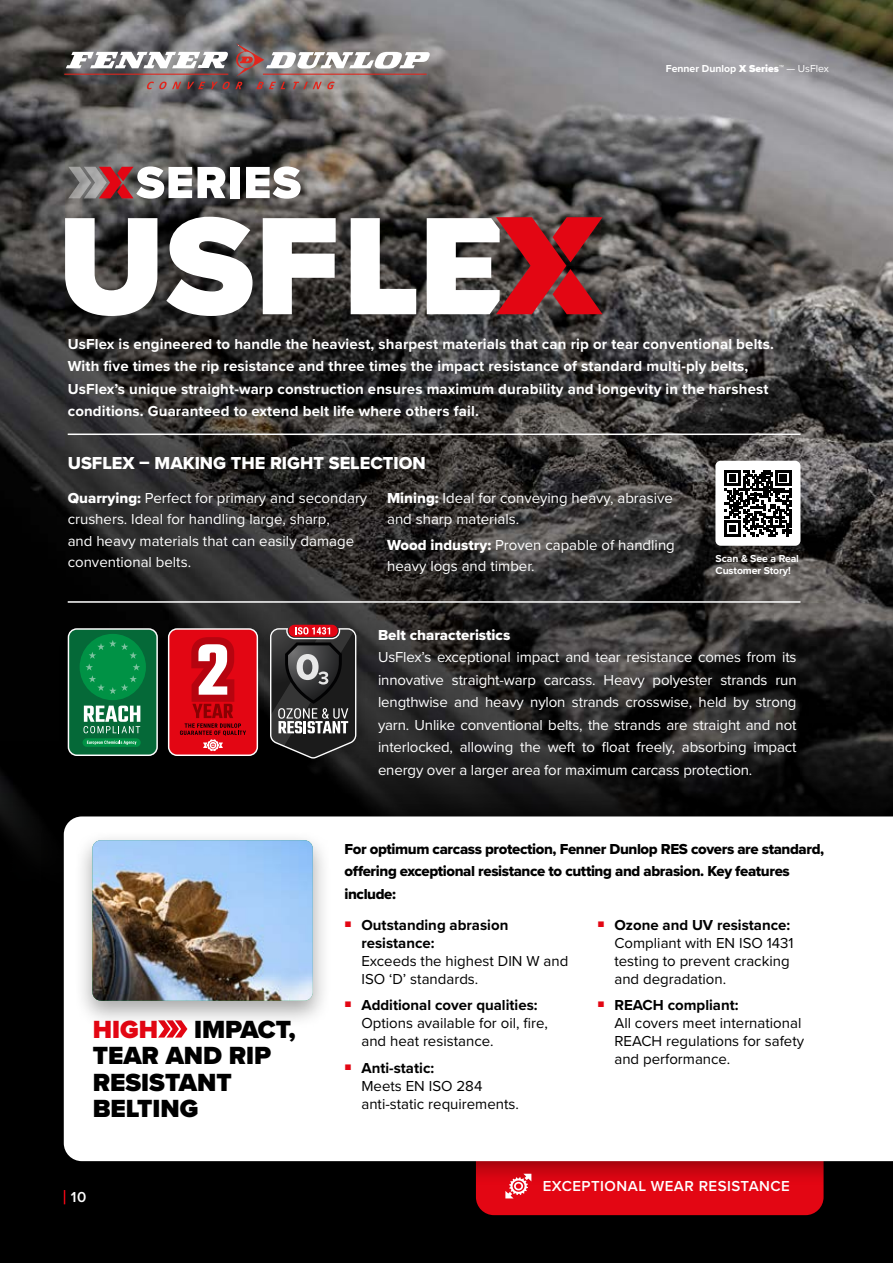
<style>
.page{position:relative;width:893px;height:1263px;background:#000}
.page>*{position:absolute;margin:0;border:0;box-sizing:border-box;transform-origin:0 0}
.Body{font:900 25.8px/26.5px "Proxima Nova";color:#000}
.Body-2{font:900 25.8px "Proxima Nova";color:#e30613}
.Body-3{font:18px "Proxima Nova Extrabld";color:#fff}
.Body-4{font:15px/22.5px "Proxima Nova";color:#fff}
.t1{font:15px/18px "Proxima Nova";color:#000}
.Body-5{font:700 15px/22.5px "Proxima Nova";letter-spacing:.01em;color:#fff}
.Body-6{font:15px/22.5px "Proxima Nova Extrabld";letter-spacing:-.025em;color:#000}
.t2{font:600 15px "Proxima Nova";letter-spacing:.03em;color:#fff}
.Body-7{font:15px "Proxima Nova Extrabld";color:#fff}
.t3{font:700 10.5px/12px "Proxima Nova";letter-spacing:-.01em;color:#fff}
.s1{font-weight:900}
.s2{font-weight:400}
.s3{font-family:"Proxima Nova Extrabld"}
.s4{font-weight:700}
</style>
<div class="page">
<img style="left:0;top:0;width:893px;height:841px">
<div style="left:476px;top:1127px;width:347px;height:88px;background:#e30613;border-radius:18px"></div>
<div style="left:40px;top:792px;width:853px;height:393px;background:#000;opacity:.53"></div>
<div style="left:64px;top:816px;width:829px;height:345px;background:#fff"></div>
<svg style="left:158px;top:1028px;width:29px;height:9px"></svg>
<hr style="left:64px;top:74px;width:164px;height:1px;background:#e1261d">
<svg style="left:147px;top:82px;width:34px;height:7px"></svg>
<svg style="left:187px;top:82px;width:18px;height:7px"></svg>
<svg style="left:211px;top:82px;width:31px;height:7px"></svg>
<svg style="left:256px;top:82px;width:29px;height:7px"></svg>
<svg style="left:293px;top:82px;width:42px;height:7px"></svg>
<svg style="left:236px;top:43px;width:195px;height:33px;background:#a69897"></svg>
<svg style="left:66px;top:52px;width:163px;height:16px;background:#c8c8c8"></svg>
<svg style="left:64px;top:1190px;width:1px;height:14px"></svg>
<svg style="left:65px;top:218px;width:92px;height:98px;background:#b8b8b7"></svg>
<svg style="left:166px;top:217px;width:87px;height:99px;background:#bab9b9"></svg>
<svg style="left:263px;top:218px;width:73px;height:96px;background:#c1c0bf"></svg>
<svg style="left:351px;top:218px;width:65px;height:96px;background:#a8a7a6"></svg>
<svg style="left:427px;top:217px;width:176px;height:97px;background:#b76b6e"></svg>
<div style="left:715px;top:461px;width:85px;height:85px;background:#fff;border-radius:5px"></div>
<svg style="left:725px;top:470px;width:66px;height:66px"></svg>
<svg style="left:198px;top:167px;width:27px;height:31px"></svg>
<div style="left:230px;top:167px;width:10px;height:31px;background:#fff"></div>
<svg style="left:246px;top:166px;width:55px;height:33px;background:#c8c6c5"></svg>
<svg style="left:68px;top:166px;width:124px;height:33px;background:#ad8c8d"></svg>
<hr style="left:68px;top:433px;width:732px;height:2px;background:#fff">
<hr style="left:68px;top:601px;width:732px;height:2px;background:#fff">
<div style="left:58px;top:627px;width:109px;height:147px;background:#000"></div>
<svg style="left:68px;top:629px;width:89px;height:126px;background:#18834c"></svg>
<div style="left:68px;top:628px;width:90px;height:128px;border:1px solid #fff;border-radius:8px"></div>
<div style="left:159px;top:627px;width:108px;height:147px;background:#000"></div>
<svg style="left:169px;top:629px;width:88px;height:126px;background:#d61e29"></svg>
<div style="left:168px;top:628px;width:90px;height:128px;border:1px solid #fff;border-radius:8px"></div>
<div style="left:74px;top:830px;width:257px;height:198px;background:#000;opacity:.35"></div>
<img style="left:92px;top:840px;width:221px;height:161px">
<svg style="left:505px;top:1174px;width:26px;height:24px"></svg>
<div style="left:261px;top:624px;width:104px;height:152px;background:#000;opacity:.25"></div>
<svg style="left:270px;top:625px;width:86px;height:134px;background:#4c4444"></svg>
<p class="t3" style="left:666px;top:62px;width:165px">Fenner Dunlop <span class="s1">X Series™</span> <span class="s2">— UsFlex</span></p>
<p class="Body-5" style="left:68px;top:332px;width:708px">UsFlex is engineered to handle the heaviest, sharpest materials that can rip or tear conventional belts.<br>With five times the rip resistance and three times the impact resistance of standard multi-ply belts, UsFlex’s unique straight-warp construction ensures maximum durability and longevity in the harshest conditions. Guaranteed to extend belt life where others fail.</p>
<p class="Body-3" style="left:68px;top:450px;width:360px">USFLEX – MAKING THE RIGHT SELECTION</p>
<p class="Body-4" style="left:68px;top:487px;width:301px;line-height:21.1px"><span class="s3">Quarrying:</span> Perfect for primary and secondary crushers. Ideal for handling large, sharp,<br>and heavy materials that can easily damage conventional belts.</p>
<p class="Body-4" style="left:387px;top:487px;width:287px;line-height:21.1px"><span class="s3">Mining:</span> Ideal for conveying heavy, abrasive and sharp materials.</p>
<p class="Body-4" style="left:387px;top:534px;width:289px;line-height:21.1px"><span class="s3">Wood industry:</span> Proven capable of handling heavy logs and timber.</p>
<p class="t3" style="left:716px;top:552px;width:85px">Scan &amp; See a Real<br>Customer Story!</p>
<p class="Body" style="left:93px;top:1015px;width:205px;text-indent:101px">IMPACT,<br>TEAR AND RIP<br>RESISTANT<br>BELTING</p>
<p class="Body-2" style="left:93px;top:1010px;width:67px">HIGH</p>
<p class="t2" style="left:71px;top:1186px;width:17px">10</p>
<p class="Body-7" style="left:378px;top:623px;width:134px">Belt characteristics</p>
<p class="Body-4" style="left:378px;top:645px;width:420px;text-align:justify">UsFlex’s exceptional impact and tear resistance comes from its innovative straight-warp carcass. Heavy polyester strands run lengthwise and heavy nylon strands crosswise, held by strong yarn. Unlike conventional belts, the strands are straight and not interlocked, allowing the weft to float freely, absorbing impact energy over a larger area for maximum carcass protection.</p>
<p class="Body-6" style="left:344px;top:837px;width:481px">For optimum carcass protection, Fenner Dunlop RES covers are standard, offering exceptional resistance to cutting and abrasion. Key features include:</p>
<p class="t1" style="left:361px;top:915px;width:208px;text-indent:-17px"><sup>■</sup> <span class="s4">Outstanding abrasion resistance:<br></span>Exceeds the highest DIN W and<br>ISO ‘D’ standards.</p>
<p class="t1" style="left:361px;top:995px;width:188px;text-indent:-17px"><sup>■</sup> <span class="s4">Additional cover qualities:<br></span>Options available for oil, fire, and heat resistance.</p>
<p class="t1" style="left:361px;top:1058px;width:159px;text-indent:-17px"><sup>■</sup> <span class="s4">Anti-static:<br></span>Meets EN ISO 284 anti‑static requirements.</p>
<p class="t1" style="left:614px;top:915px;width:181px;text-indent:-17px"><sup>■</sup> <span class="s4">Ozone and UV resistance:<br></span>Compliant with EN ISO 1431 testing to prevent cracking and degradation.</p>
<p class="t1" style="left:614px;top:995px;width:191px;text-indent:-17px"><sup>■</sup> <span class="s4">REACH compliant:<br></span>All covers meet international<br>REACH regulations for safety and performance.</p>
<p class="t2" style="left:543px;top:1174px;width:249px">EXCEPTIONAL WEAR RESISTANCE</p>
</div>
